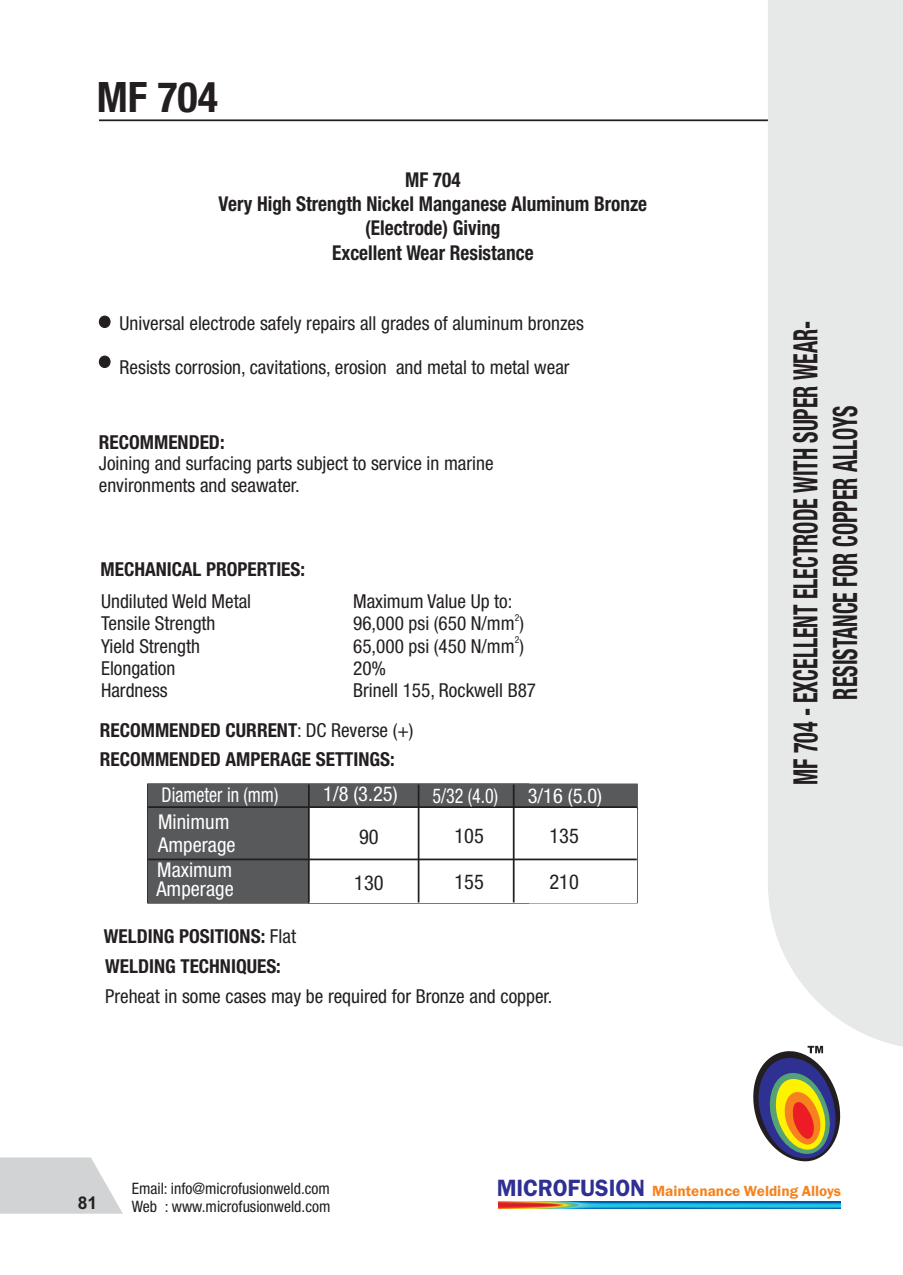
<style>
.page{position:relative;width:903px;height:1275px;background:#fff}
.page>*{position:absolute;margin:0;border:0;box-sizing:border-box;transform-origin:0 0}
.t1{font:700 condensed 42px "Helvetica Neue LT Std";color:#231f20}
.t2{font:700 condensed 33.6px/39.7px "Helvetica Neue LT Std";color:#231f20;text-align:center;scale:.65 1}
.t3{font:700 condensed 20.47px/24.3px "Helvetica Neue LT Std";color:#231f20;text-align:center;scale:.94 1}
.t4{font:condensed 20.47px/25.4px "Helvetica Neue LT Std";color:#fff}
.t5{font:condensed 20.47px/26.9px "Helvetica Neue LT Std";color:#fff;scale:.89 1}
.t6{font:condensed 20.47px "Helvetica Neue LT Std";color:#231f20}
.t7{font:condensed 20.47px "Helvetica Neue LT Std";color:#fff;scale:.88 1}
.t8{font:condensed 19.25px/22.1px "Helvetica Neue LT Std";color:#231f20}
.t9{font:700 condensed 19.25px/30.1px "Helvetica Neue LT Std";color:#231f20}
.t10{font:700 17.5px "Arial";color:#231f20}
.t11{font:condensed 15.75px "Helvetica Neue LT Std";color:#231f20}
.t12{font:600 15.22px "Franklin Gothic";color:#f5821f}
.t13{font:condensed 9.62px "Helvetica Neue LT Std";color:#231f20}
.s1{font-weight:700}
.s2{font-weight:400}
.s3{font-size:24.32px;color:#2e3092}
</style>
<div class="page">
<div style="left:768px;top:0;width:135px;height:1047px;background:#e7e8e8"></div>
<img style="left:498px;top:1201px;width:342px;height:8px">
<svg style="left:753px;top:1046px;width:91px;height:116px"></svg>
<svg style="left:0;top:1157px;width:123px;height:57px;background:#d7d9da"></svg>
<div style="left:99px;top:316px;width:11px;height:12px;background:#231f20;border:1px solid #231f20;border-radius:50%"></div>
<div style="left:99px;top:356px;width:11px;height:12px;background:#231f20;border:1px solid #231f20;border-radius:50%"></div>
<hr style="left:99px;top:119px;width:669px;height:2px;background:#231f20">
<div style="left:148px;top:784px;width:489px;height:24px;background:#58595b"></div>
<div style="left:148px;top:808px;width:161px;height:94px;background:#58595b"></div>
<hr style="left:148px;top:806px;width:489px;height:2px;background:#231f20">
<hr style="left:148px;top:858px;width:489px;height:2px;background:#231f20">
<hr style="left:308px;top:784px;width:2px;height:118px;background:#231f20">
<hr style="left:418px;top:784px;width:1px;height:118px;background:#231f20">
<hr style="left:513px;top:784px;width:1px;height:118px;background:#231f20">
<h1 class="t1" style="left:97px;top:82px;width:123px">MF 704</h1>
<p class="t3" style="left:219px;top:170px;width:457px">MF 704<br>Very High Strength Nickel Manganese Aluminum Bronze (Electrode) Giving<br>Excellent Wear Resistance</p>
<p class="t8" style="left:120px;top:315px;width:466px">Universal electrode safely repairs all grades of aluminum bronzes</p>
<p class="t8" style="left:120px;top:359px;width:451px">Resists corrosion, cavitations, erosion and metal to metal wear</p>
<p class="t9" style="left:99px;top:430px;width:127px">RECOMMENDED:</p>
<p class="t8" style="left:99px;top:455px;width:396px">Joining and surfacing parts subject to service in marine environments and seawater.</p>
<p class="t9" style="left:101px;top:557px;width:206px">MECHANICAL PROPERTIES:</p>
<p class="t8" style="left:101px;top:593px;width:152px">Undiluted Weld Metal</p>
<p class="t8" style="left:353px;top:593px;width:161px">Maximum Value Up to:</p>
<p class="t13" style="left:515px;top:614px;width:6px">2</p>
<p class="t8" style="left:101px;top:615px;width:116px">Tensile Strength</p>
<p class="t8" style="left:353px;top:615px;width:172px">96,000 psi (650 N/mm )</p>
<p class="t13" style="left:515px;top:636px;width:6px">2</p>
<p class="t8" style="left:101px;top:637px;width:100px">Yield Strength</p>
<p class="t8" style="left:353px;top:637px;width:172px">65,000 psi (450 N/mm )</p>
<p class="t8" style="left:101px;top:659px;width:76px">Elongation</p>
<p class="t8" style="left:353px;top:659px;width:35px">20%</p>
<p class="t8" style="left:101px;top:681px;width:68px">Hardness</p>
<p class="t8" style="left:100px;top:672px;width:438px;line-height:40.1px;text-indent:253px">Brinell 155, Rockwell B87<br><span class="s1">RECOMMENDED CURRENT</span>: DC Reverse (+)</p>
<p class="t9" style="left:100px;top:747px;width:297px">RECOMMENDED AMPERAGE SETTINGS:</p>
<p class="t5" style="left:158px;top:784px;width:137px">Diameter in (mm)<br>Minimum</p>
<p class="t4" style="left:157px;top:835px;width:80px">Amperage<br>Maximum</p>
<p class="t4" style="left:156px;top:879px;width:79px">Amperage</p>
<p class="t4" style="left:323px;top:784px;width:76px">1/8 (3.25)</p>
<p class="t7" style="left:433px;top:788px;width:76px">5/32 (4.0)</p>
<p class="t4" style="left:528px;top:786px;width:76px">3/16 (5.0)</p>
<p class="t6" style="left:359px;top:830px;width:21px">90</p>
<p class="t6" style="left:354px;top:875px;width:31px">130</p>
<p class="t6" style="left:454px;top:828px;width:31px">105</p>
<p class="t6" style="left:454px;top:874px;width:31px">155</p>
<p class="t6" style="left:549px;top:828px;width:31px">135</p>
<p class="t6" style="left:549px;top:874px;width:31px">210</p>
<p class="t9" style="left:104px;top:924px;width:194px">WELDING POSITIONS: <span class="s2">Flat<br></span>WELDING TECHNIQUES:</p>
<p class="t8" style="left:105px;top:988px;width:449px">Preheat in some cases may be required for Bronze and copper.</p>
<h2 class="t2" style="left:790px;top:785px;width:716px;rotate:-90deg">MF 704 - EXCELLENT ELECTRODE WITH SUPER WEAR-<br>RESISTANCE FOR COPPER ALLOYS</h2>
<p class="t10" style="left:78px;top:1196px;width:21px">81</p>
<p class="t11" style="left:132px;top:1183px;width:200px">Email: info@microfusionweld.com</p>
<p class="t12" style="left:497px;top:1185px;width:346px"><span class="s3">MICROFUSION</span> Maintenance Welding Alloys</p>
<p class="t11" style="left:132px;top:1201px;width:200px">Web : www.microfusionweld.com</p>
</div>
